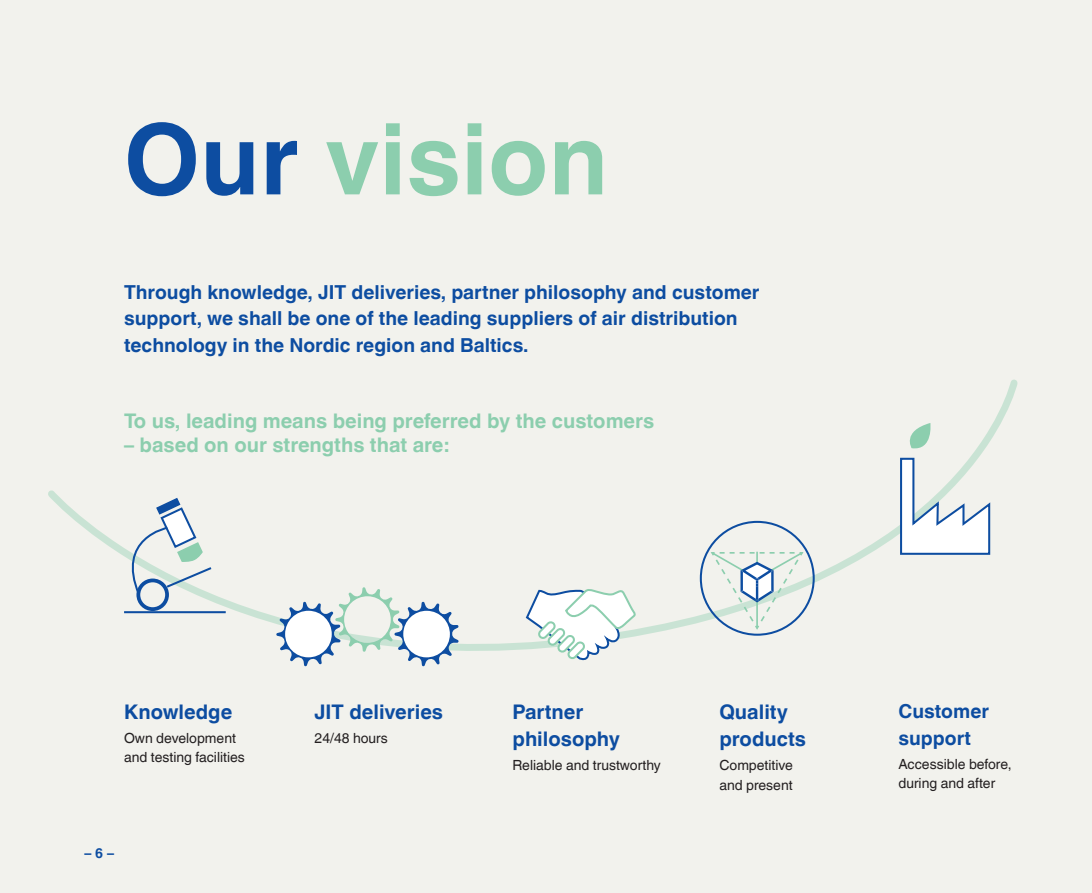
<style>
.page{position:relative;width:1092px;height:893px;background:#fff}
.page>*{position:absolute;margin:0;border:0;box-sizing:border-box;transform-origin:0 0}
.Tittel_stor_blå{font:700 98px "TROX Helvetica";color:#8cceae}
.Mellomtittel_22pkt{font:700 20.12px "TROX Helvetica";color:#8cceae}
.Brødtekst{font:700 20.12px/27.1px "TROX Helvetica";color:#0d4da1}
.Ingress{font:700 19.25px/26.2px "TROX Helvetica";color:#0d4da1}
.Brødtekst-2{font:14px/19.2px "TROX Helvetica";color:#231f20}
.Ingress-2{font:14px/19.2px "TROX Helvetica";color:#231f20}
.t1{font:700 14px "TROX Helvetica";color:#0d4da1}
.s1{color:#0d4da1}
</style>
<div class="page">
<div style="left:0;top:0;width:1091px;height:893px;background:#f2f2ed"></div>
<svg style="left:48px;top:379px;width:970px;height:272px"></svg>
<svg style="left:115px;top:497px;width:113px;height:117px"></svg>
<svg style="left:898px;top:457px;width:93px;height:99px"></svg>
<svg style="left:901px;top:423px;width:32px;height:28px"></svg>
<svg style="left:524px;top:585px;width:115px;height:76px"></svg>
<div style="left:699px;top:521px;width:115px;height:115px;border:2px solid #0d4da1;border-radius:50%"></div>
<svg style="left:709px;top:551px;width:96px;height:80px"></svg>
<svg style="left:276px;top:587px;width:183px;height:80px"></svg>
<p class="Tittel_stor_blå" style="left:124px;top:103px;width:485px"><span class="s1">Our</span> vision</p>
<p class="Ingress" style="left:124px;top:279px;width:637px">Through knowledge, JIT deliveries, partner philosophy and customer support, we shall be one of the leading suppliers of air distribution technology in the Nordic region and Baltics.</p>
<p class="Mellomtittel_22pkt" style="left:124px;top:409px;width:531px">To us, leading means being preferred by the customers</p>
<p class="Mellomtittel_22pkt" style="left:124px;top:434px;width:326px">– based on our strengths that are:</p>
<p class="Brødtekst" style="left:124px;top:698px;width:110px">Knowledge</p>
<p class="Brødtekst-2" style="left:124px;top:729px;width:122px">Own development and testing facilities</p>
<p class="t1" style="left:84px;top:845px;width:31px">– 6 –</p>
<p class="Brødtekst" style="left:314px;top:698px;width:130px">JIT deliveries</p>
<p class="Brødtekst-2" style="left:314px;top:729px;width:75px">24/48 hours</p>
<p class="Brødtekst" style="left:512px;top:698px;width:109px">Partner philosophy</p>
<p class="Brødtekst-2" style="left:512px;top:756px;width:150px">Reliable and trustworthy</p>
<p class="Brødtekst" style="left:719px;top:698px;width:88px">Quality products</p>
<p class="Brødtekst-2" style="left:719px;top:756px;width:75px">Competitive and present</p>
<p class="Ingress" style="left:898px;top:698px;width:92px">Customer support</p>
<p class="Ingress-2" style="left:898px;top:754px;width:115px">Accessible before, during and after</p>
</div>
